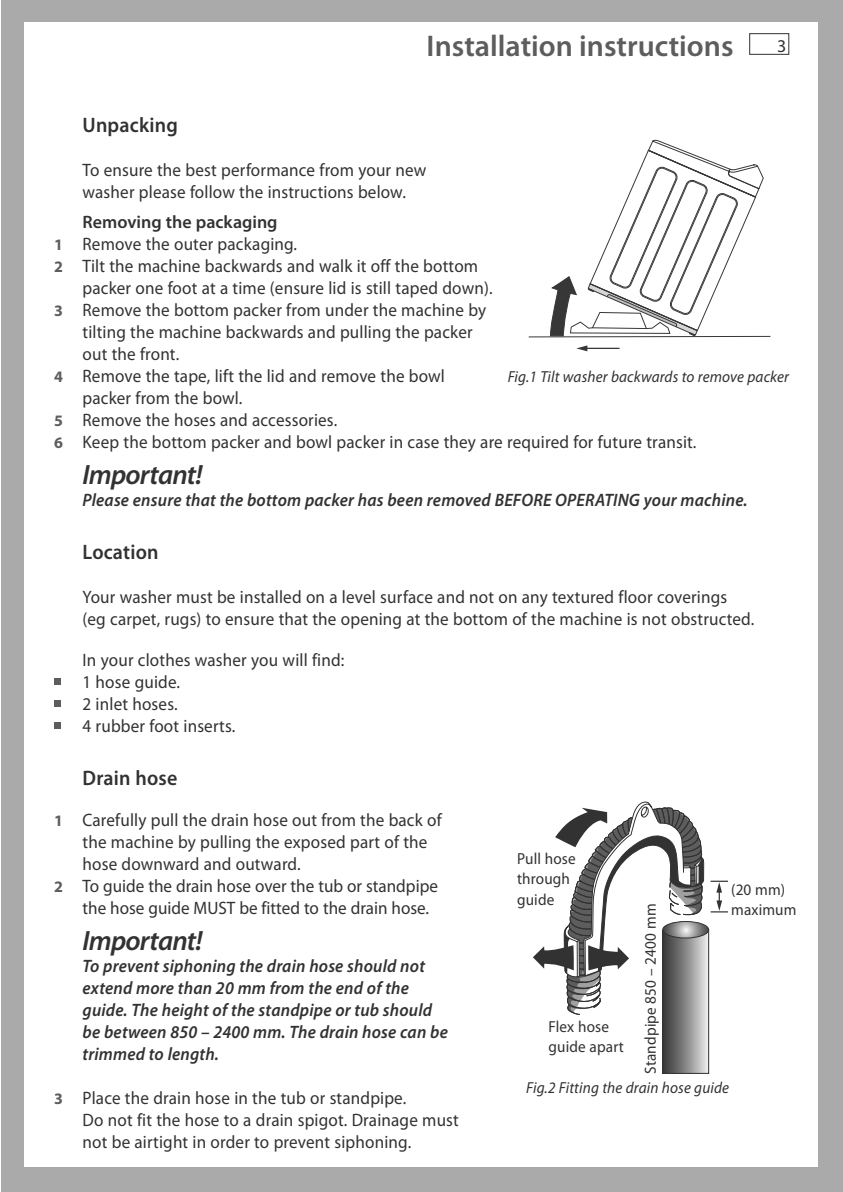
<style>
.page{position:relative;width:843px;height:1192px;background:#fff}
.page>*{position:absolute;margin:0;border:0;box-sizing:border-box;transform-origin:0 0}
.t1{font:600 30px "Myriad Pro";color:#5d5d5d}
.t2{font:italic 600 28px "Myriad Pro";letter-spacing:-.03em;color:#323232}
.t3{font:600 21px "Myriad Pro";letter-spacing:.01em;color:#323232;scale:.95 1}
.t4{font:18px/22px "Myriad Pro";letter-spacing:.01em;color:#323232;scale:.95 1}
.t5{font:italic 600 18px/22px "Myriad Pro";letter-spacing:.01em;color:#323232;scale:.95 1}
.t6{font:600 18px "Myriad Pro";color:#323232}
.t7{font:18px "Myriad Pro";letter-spacing:.01em;color:#323232}
.t8{font:16px/20px "Myriad Pro";letter-spacing:.01em;color:#323232;scale:.95 1}
.t9{font:italic 16px "Myriad Pro";letter-spacing:.01em;color:#323232;scale:.95 1}
.s1{font-weight:700;font-size:16px;color:#5d5d5d}
</style>
<div class="page">
<div style="left:749px;top:33px;width:40px;height:22px;border:1px solid #323232"></div>
<svg style="left:54px;top:678px;width:6px;height:6px"></svg>
<svg style="left:54px;top:700px;width:6px;height:6px"></svg>
<svg style="left:54px;top:722px;width:6px;height:6px"></svg>
<hr style="left:529px;top:336px;width:241px;height:1px;background:#373737">
<hr style="left:585px;top:348px;width:34px;height:1px;background:#373737">
<svg style="left:576px;top:345px;width:11px;height:6px"></svg>
<svg style="left:550px;top:140px;width:214px;height:196px"></svg>
<div style="left:818px;top:0;width:25px;height:1192px;background:#aaa"></div>
<div style="left:1px;top:0;width:839px;height:22px;background:#aaa"></div>
<div style="left:1px;top:1167px;width:839px;height:25px;background:#aaa"></div>
<div style="left:1px;top:0;width:23px;height:1190px;background:#aaa"></div>
<div style="left:663px;top:930px;width:46px;height:143px;background:linear-gradient(to right,#313131,#e4e4e4)"></div>
<div style="left:662px;top:930px;width:47px;height:144px;border:1px solid #323232"></div>
<svg style="left:533px;top:801px;width:195px;height:214px"></svg>
<h1 class="t1" style="left:427px;top:26px;width:308px">Installation instructions</h1>
<p class="t7" style="left:777px;top:35px;width:11px">3</p>
<p class="t3" style="left:83px;top:111px;width:102px">Unpacking</p>
<p class="t4" style="left:83px;top:158px;width:364px">To ensure the best performance from your new washer please follow the instructions below.</p>
<p class="t6" style="left:83px;top:211px;width:197px">Removing the packaging</p>
<p class="t4" style="left:54px;top:233px;width:257px"><span class="s1">1</span> Remove the outer packaging.</p>
<p class="t4" style="left:54px;top:255px;width:448px"><span class="s1">2</span> Tilt the machine backwards and walk it off the bottom</p>
<p class="t4" style="left:83px;top:277px;width:433px">packer one foot at a time (ensure lid is still taped down).</p>
<p class="t4" style="left:54px;top:299px;width:456px"><span class="s1">3</span> Remove the bottom packer from under the machine by</p>
<p class="t4" style="left:83px;top:321px;width:412px">tilting the machine backwards and pulling the packer</p>
<p class="t4" style="left:83px;top:343px;width:103px">out the front.</p>
<p class="t4" style="left:54px;top:365px;width:413px"><span class="s1">4</span> Remove the tape, lift the lid and remove the bowl</p>
<p class="t4" style="left:83px;top:387px;width:170px">packer from the bowl.</p>
<p class="t4" style="left:54px;top:409px;width:299px"><span class="s1">5</span> Remove the hoses and accessories.</p>
<p class="t4" style="left:54px;top:431px;width:678px"><span class="s1">6</span> Keep the bottom packer and bowl packer in case they are required for future transit.</p>
<h2 class="t2" style="left:83px;top:457px;width:121px">Important!</h2>
<p class="t5" style="left:83px;top:489px;width:701px">Please ensure that the bottom packer has been removed BEFORE OPERATING your machine.</p>
<p class="t3" style="left:83px;top:539px;width:82px">Location</p>
<p class="t4" style="left:83px;top:586px;width:709px">Your washer must be installed on a level surface and not on any textured floor coverings (eg carpet, rugs) to ensure that the opening at the bottom of the machine is not obstructed.</p>
<p class="t4" style="left:83px;top:649px;width:277px">In your clothes washer you will find:<br>1 hose guide.<br>2 inlet hoses.<br>4 rubber foot inserts.</p>
<p class="t3" style="left:83px;top:765px;width:101px">Drain hose</p>
<p class="t4" style="left:54px;top:809px;width:409px"><span class="s1">1</span> Carefully pull the drain hose out from the back of</p>
<p class="t4" style="left:83px;top:831px;width:365px">the machine by pulling the exposed part of the</p>
<p class="t4" style="left:83px;top:853px;width:231px">hose downward and outward.</p>
<p class="t4" style="left:54px;top:875px;width:405px"><span class="s1">2</span> To guide the drain hose over the tub or standpipe</p>
<p class="t4" style="left:83px;top:897px;width:366px">the hose guide MUST be fitted to the drain hose.</p>
<h2 class="t2" style="left:83px;top:923px;width:121px">Important!</h2>
<p class="t5" style="left:83px;top:955px;width:386px">To prevent siphoning the drain hose should not extend more than 20 mm from the end of the guide. The height of the standpipe or tub should be between 850 – 2400 mm. The drain hose can be trimmed to length.</p>
<p class="t4" style="left:83px;top:1087px;width:398px;text-indent:-28px"><span class="s1">3</span> Place the drain hose in the tub or standpipe.<br>Do not fit the hose to a drain spigot. Drainage must not be airtight in order to prevent siphoning.</p>
<p class="t9" style="left:508px;top:367px;width:298px">Fig.1 Tilt washer backwards to remove packer</p>
<p class="t8" style="left:517px;top:849px;width:63px">Pull hose through guide</p>
<p class="t8" style="left:731px;top:879px;width:70px">(20 mm) maximum</p>
<p class="t8" style="left:640px;top:1074px;width:181px;rotate:-90deg">Standpipe 850 – 2400 mm</p>
<p class="t8" style="left:548px;top:1016px;width:81px">Flex hose guide apart</p>
<p class="t9" style="left:526px;top:1078px;width:215px">Fig.2 Fitting the drain hose guide</p>
</div>
